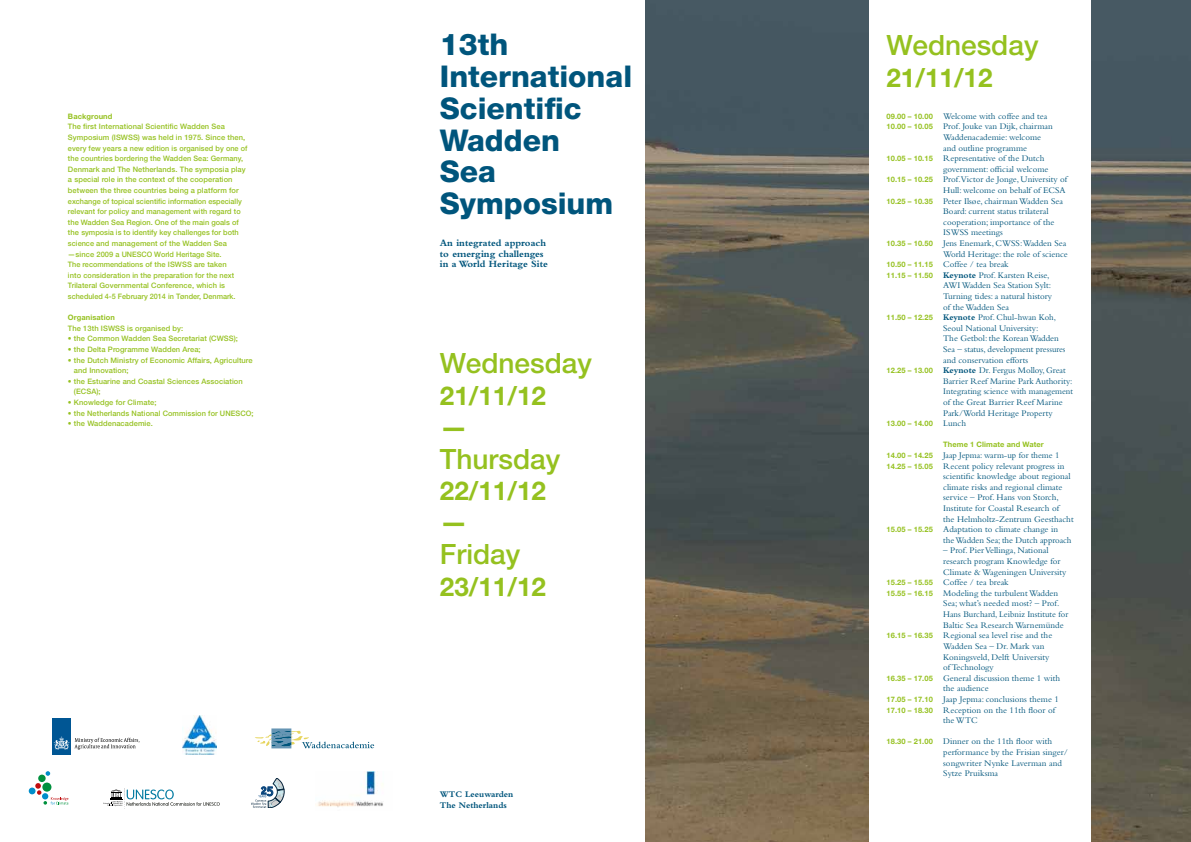
<style>
.page{position:relative;width:1191px;height:842px;background:#fff}
.page>*{position:absolute;margin:0;border:0;box-sizing:border-box;transform-origin:0 0}
.t1{font:800 30px/31.8px "Helvetica Neue LT";color:#00557c}
.t2{font:500 28px "Helvetica Neue LT";color:#95c11f}
.t3{font:700 28px "Helvetica Neue LT";color:#95c11f}
.t4{font:700 26px "Helvetica Neue LT";color:#95c11f}
.t5{font:700 10px/10.6px "Bembo";color:#00557c}
.t6{font:9px/10.6px "Bembo";letter-spacing:.005em;color:#00557c}
.t7{font:700 9px/10.6px "Bembo";color:#00557c}
.t8{font:500 7.5px/10.6px "Helvetica Neue LT";letter-spacing:.01em;color:#95c11f}
.t9{font:700 7.5px "Helvetica Neue LT";letter-spacing:.01em;color:#95c11f}
.s1{font-family:"Helvetica Neue LT";font-weight:700;font-size:7.5px;color:#95c11f}
.s2{font-weight:700}
.s3{font-family:"Bembo";font-weight:400;font-size:9px;color:#00557c}
</style>
<div class="page">
<img style="left:1091px;top:0;width:100px;height:842px">
<img style="left:645px;top:0;width:223px;height:842px">
<div style="left:29px;top:787px;width:7px;height:7px;background:#008eca;border-radius:50%"></div>
<div style="left:38px;top:775px;width:8px;height:7px;background:#00913e;border-radius:50%"></div>
<svg style="left:46px;top:771px;width:4px;height:5px"></svg>
<svg style="left:35px;top:783px;width:33px;height:22px"></svg>
<svg style="left:251px;top:778px;width:33px;height:30px"></svg>
<div style="left:53px;top:718px;width:18px;height:36px;background:#005694"></div>
<svg style="left:54px;top:736px;width:86px;height:14px"></svg>
<img style="left:182px;top:715px;width:35px;height:40px">
<svg style="left:103px;top:788px;width:117px;height:21px"></svg>
<svg style="left:255px;top:728px;width:119px;height:20px"></svg>
<img style="left:317px;top:772px;width:66px;height:35px">
<p class="t9" style="left:68px;top:112px;width:46px">Background</p>
<p class="t8" style="left:68px;top:121px;width:181px">The first International Scientific Wadden Sea Symposium (ISWSS) was held in 1975. Since then, every few years a new edition is organised by one of the countries bordering the Wadden Sea: Germany, Denmark and The Netherlands. The symposia play a special role in the context of the cooperation between the three countries being a platform for exchange of topical scientific information especially relevant for policy and management with regard to the Wadden Sea Region. One of the main goals of the symposia is to identify key challenges for both science and management of the Wadden Sea —since 2009 a UNESCO World Heritage Site.<br>The recommendations of the ISWSS are taken<br>into consideration in the preparation for the next Trilateral Governmental Conference, which is scheduled 4-5 February 2014 in Tønder, Denmark.</p>
<p class="t9" style="left:68px;top:313px;width:48px">Organisation</p>
<p class="t8" style="left:68px;top:323px;width:117px">The 13th ISWSS is organised by:</p>
<p class="t8" style="left:68px;top:333px;width:171px">• the Common Wadden Sea Secretariat (CWSS);</p>
<p class="t8" style="left:68px;top:344px;width:134px">• the Delta Programme Wadden Area;</p>
<p class="t8" style="left:74px;top:355px;width:180px;text-indent:-6px">• the Dutch Ministry of Economic Affairs, Agriculture and Innovation;</p>
<p class="t8" style="left:74px;top:376px;width:170px;text-indent:-6px">• the Estuarine and Coastal Sciences Association (ECSA);</p>
<p class="t8" style="left:68px;top:397px;width:90px">• Knowledge for Climate;</p>
<p class="t8" style="left:68px;top:408px;width:187px">• the Netherlands National Commission for UNESCO;</p>
<p class="t8" style="left:68px;top:418px;width:86px">• the Waddenacademie.</p>
<h1 class="t1" style="left:440px;top:29px;width:194px">13th<br>International<br>Scientific<br>Wadden<br>Sea<br>Symposium</h1>
<p class="t5" style="left:440px;top:238px;width:110px">An integrated approach to emerging challenges in a World Heritage Site</p>
<h2 class="t2" style="left:440px;top:347px;width:153px">Wednesday</h2>
<h3 class="t4" style="left:440px;top:380px;width:108px">21/11/12</h3>
<h2 class="t3" style="left:440px;top:410px;width:29px">—</h2>
<h2 class="t2" style="left:440px;top:442px;width:122px">Thursday</h2>
<h3 class="t4" style="left:440px;top:475px;width:108px">22/11/12</h3>
<h2 class="t3" style="left:440px;top:505px;width:29px">—</h2>
<h2 class="t2" style="left:440px;top:537px;width:82px">Friday</h2>
<h3 class="t4" style="left:440px;top:570px;width:108px">23/11/12</h3>
<p class="t7" style="left:440px;top:789px;width:75px">WTC Leeuwarden<br>The Netherlands</p>
<h2 class="t2" style="left:886px;top:29px;width:153px">Wednesday</h2>
<h3 class="t4" style="left:886px;top:62px;width:108px">21/11/12</h3>
<p class="t6" style="left:886px;top:111px;width:162px"><span class="s1">09.00 – 10.00</span> Welcome with coffee and tea</p>
<p class="t6" style="left:886px;top:121px;width:168px"><span class="s1">10.00 – 10.05</span> Prof. Jouke van Dijk, chairman</p>
<p class="t6" style="left:943px;top:132px;width:99px">Waddenacademie: welcome</p>
<p class="t6" style="left:943px;top:142px;width:85px">and outline programme</p>
<p class="t6" style="left:886px;top:153px;width:159px"><span class="s1">10.05 – 10.15</span> Representative of the Dutch</p>
<p class="t6" style="left:943px;top:164px;width:107px">government: official welcome</p>
<p class="t6" style="left:886px;top:174px;width:182px"><span class="s1">10.15 – 10.25</span> Prof.Victor de Jonge, University of</p>
<p class="t6" style="left:943px;top:185px;width:124px">Hull: welcome on behalf of ECSA</p>
<p class="t6" style="left:886px;top:195px;width:178px"><span class="s1">10.25 – 10.35</span> Peter Ilsøe, chairman Wadden Sea</p>
<p class="t6" style="left:943px;top:206px;width:107px">Board: current status trilateral</p>
<p class="t6" style="left:943px;top:217px;width:113px">cooperation; importance of the</p>
<p class="t6" style="left:943px;top:227px;width:61px">ISWSS meetings</p>
<p class="t6" style="left:886px;top:238px;width:181px"><span class="s1">10.35 – 10.50</span> Jens Enemark, CWSS:Wadden Sea</p>
<p class="t6" style="left:943px;top:248px;width:126px">World Heritage: the role of science</p>
<p class="t6" style="left:886px;top:259px;width:124px"><span class="s1">10.50 – 11.15</span> Coffee / tea break</p>
<p class="t6" style="left:886px;top:270px;width:164px"><span class="s1">11.15 – 11.50</span> <span class="s2">Keynote</span> Prof. Karsten Reise,</p>
<p class="t6" style="left:943px;top:280px;width:109px">AWI Wadden Sea Station Sylt:</p>
<p class="t6" style="left:943px;top:291px;width:110px">Turning tides: a natural history</p>
<p class="t6" style="left:943px;top:301px;width:67px">of the Wadden Sea</p>
<p class="t6" style="left:886px;top:312px;width:171px"><span class="s1">11.50 – 12.25</span> <span class="s2">Keynote</span> Prof. Chul-hwan Koh,</p>
<p class="t6" style="left:943px;top:323px;width:97px">Seoul National University:</p>
<p class="t6" style="left:943px;top:333px;width:117px">The Getbol: the Korean Wadden</p>
<p class="t6" style="left:943px;top:344px;width:124px">Sea – status, development pressures</p>
<p class="t6" style="left:943px;top:354px;width:86px">and conservation efforts</p>
<p class="t6" style="left:886px;top:365px;width:181px"><span class="s1">12.25 – 13.00</span> <span class="s2">Keynote</span> Dr. Fergus Molloy, Great</p>
<p class="t6" style="left:943px;top:376px;width:131px">Barrier Reef Marine Park Authority:</p>
<p class="t6" style="left:943px;top:386px;width:131px">Integrating science with management</p>
<p class="t6" style="left:943px;top:397px;width:121px">of the Great Barrier Reef Marine</p>
<p class="t6" style="left:943px;top:407px;width:111px">Park/World Heritage Property</p>
<p class="t9" style="left:886px;top:419px;width:81px">13.00 – 14.00 <span class="s3">Lunch</span></p>
<p class="t9" style="left:943px;top:440px;width:102px">Theme 1 Climate and Water</p>
<p class="t6" style="left:886px;top:450px;width:174px"><span class="s1">14.00 – 14.25</span> Jaap Jepma: warm-up for theme 1</p>
<p class="t6" style="left:886px;top:460px;width:179px"><span class="s1">14.25 – 15.05</span> Recent policy relevant progress in</p>
<p class="t6" style="left:943px;top:471px;width:129px">scientific knowledge about regional</p>
<p class="t6" style="left:943px;top:482px;width:121px">climate risks and regional climate</p>
<p class="t6" style="left:943px;top:492px;width:117px">service – Prof. Hans von Storch,</p>
<p class="t6" style="left:943px;top:503px;width:118px">Institute for Coastal Research of</p>
<p class="t6" style="left:943px;top:513px;width:132px">the Helmholtz-Zentrum Geesthacht</p>
<p class="t6" style="left:886px;top:524px;width:173px"><span class="s1">15.05 – 15.25</span> Adaptation to climate change in</p>
<p class="t6" style="left:943px;top:535px;width:130px">the Wadden Sea; the Dutch approach</p>
<p class="t6" style="left:943px;top:545px;width:107px">– Prof. Pier Vellinga, National</p>
<p class="t6" style="left:943px;top:556px;width:119px">research program Knowledge for</p>
<p class="t6" style="left:943px;top:566px;width:125px">Climate &amp; Wageningen University</p>
<p class="t6" style="left:886px;top:577px;width:124px"><span class="s1">15.25 – 15.55</span> Coffee / tea break</p>
<p class="t6" style="left:886px;top:588px;width:173px"><span class="s1">15.55 – 16.15</span> Modeling the turbulent Wadden</p>
<p class="t6" style="left:943px;top:598px;width:118px">Sea; what’s needed most? – Prof.</p>
<p class="t6" style="left:943px;top:609px;width:127px">Hans Burchard, Leibniz Institute for</p>
<p class="t6" style="left:943px;top:619px;width:122px">Baltic Sea Research Warnemünde</p>
<p class="t6" style="left:886px;top:630px;width:167px"><span class="s1">16.15 – 16.35</span> Regional sea level rise and the</p>
<p class="t6" style="left:943px;top:641px;width:103px">Wadden Sea – Dr. Mark van</p>
<p class="t6" style="left:943px;top:651px;width:108px">Koningsveld, Delft University</p>
<p class="t6" style="left:943px;top:662px;width:52px">of Technology</p>
<p class="t6" style="left:886px;top:672px;width:175px"><span class="s1">16.35 – 17.05</span> General discussion theme 1 with</p>
<p class="t6" style="left:943px;top:683px;width:47px">the audience</p>
<p class="t6" style="left:886px;top:694px;width:174px"><span class="s1">17.05 – 17.10</span> Jaap Jepma: conclusions theme 1</p>
<p class="t6" style="left:886px;top:704px;width:170px"><span class="s1">17.10 – 18.30</span> Reception on the 11th floor of</p>
<p class="t6" style="left:943px;top:715px;width:36px">the WTC</p>
<p class="t6" style="left:943px;top:736px;width:126px;text-indent:-57px"><span class="s1">18.30 – 21.00</span> Dinner on the 11th floor with performance by the Frisian singer/ songwriter Nynke Laverman and<br>Sytze Pruiksma</p>
</div>
